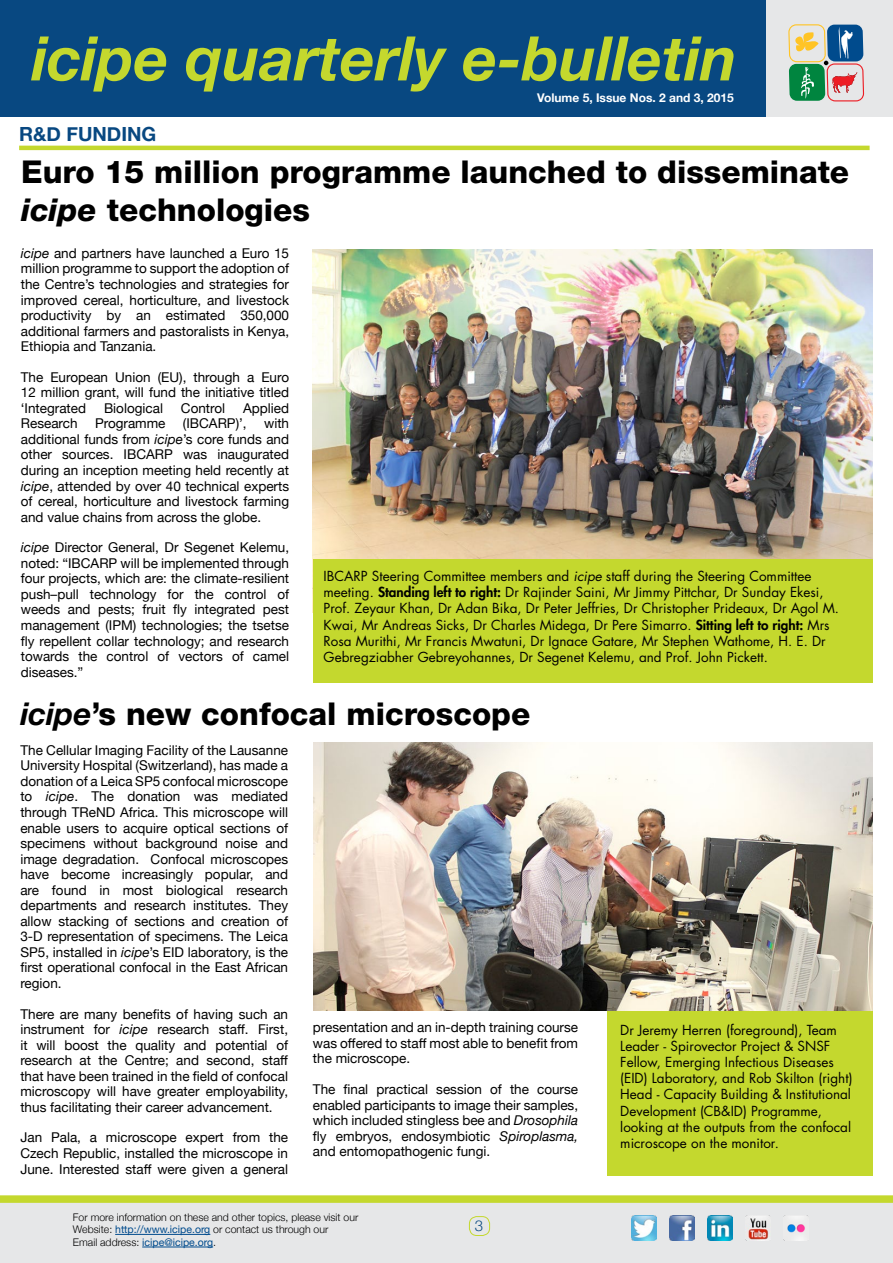
<style>
.page{position:relative;width:893px;height:1263px;background:#fff}
.page>*{position:absolute;margin:0;border:0;box-sizing:border-box;transform-origin:0 0}
.t1{font:italic 700 61.5px "Helvetica Neue";color:#c4d82e}
.t2{font:800 31.5px/37.8px "Helvetica Neue LT Std";color:#000}
.t3{font:700 19.5px "Helvetica Neue";color:#084881}
.t4{font:300 15px "Helvetica Neue";color:#084881}
.t5{font:13.5px/15.5px "Helvetica Neue";color:#000;text-align:justify}
.t6{font:13.5px/16.2px "Futura Std";color:#000}
.t7{font:700 12px "Helvetica Neue";color:#fff}
.t8{font:300 10.5px/12.6px "Helvetica Neue";color:#000}
.s1{font-style:italic}
.s2{font-weight:800}
.s3{font-weight:700;font-style:italic}
.s4{font-weight:400;color:#004b8d}
</style>
<div class="page">
<div style="left:756px;top:0;width:137px;height:117px;background:#e6e7e8"></div>
<div style="left:0;top:0;width:765px;height:117px;background:#084881"></div>
<svg style="left:788px;top:24px;width:76px;height:77px"></svg>
<div style="left:0;top:1202px;width:893px;height:61px;background:#e6e7e8"></div>
<hr style="left:115px;top:1234px;width:95px;height:1px;background:#004b8d">
<hr style="left:142px;top:1247px;width:71px;height:1px;background:#004b8d">
<div style="left:0;top:1195px;width:893px;height:8px;background:#c4d82e"></div>
<div style="left:469px;top:1216px;width:21px;height:20px;border:1px solid #c4d82e;border-radius:7px"></div>
<img style="left:669px;top:1215px;width:26px;height:26px">
<img style="left:783px;top:1215px;width:25px;height:26px">
<img style="left:707px;top:1215px;width:26px;height:26px">
<img style="left:745px;top:1215px;width:25px;height:26px">
<img style="left:631px;top:1215px;width:26px;height:26px">
<img style="left:313px;top:249px;width:560px;height:364px">
<div style="left:313px;top:559px;width:559px;height:124px;background:#c4d82e"></div>
<div style="left:608px;top:1011px;width:265px;height:164px;background:#c4d82e"></div>
<img style="left:313px;top:742px;width:560px;height:269px">
<hr style="left:19px;top:146px;width:851px;height:4px;background:#c4d82e">
<h1 class="t1" style="left:32px;top:10px;width:707px">icipe quarterly e-bulletin</h1>
<p class="t7" style="left:537px;top:88px;width:198px">Volume 5, Issue Nos. 2 and 3, 2015</p>
<h3 class="t3" style="left:19px;top:119px;width:139px">R&amp;D FUN DING</h3>
<h2 class="t2" style="left:21px;top:153px;width:829px">Euro 15 million programme launched to disseminate <span class="s1">icipe</span> technologies</h2>
<p class="t5" style="left:21px;top:246px;width:270px"><span class="s1">icipe</span> and partners have launched a Euro 15 million programme to support the adoption of the Centre’s technologies and strategies for improved cereal, horticulture, and livestock productivity by an estimated 350,000 additional farmers and pastoralists in Kenya, Ethiopia and Tanzania.</p>
<p class="t5" style="left:21px;top:370px;width:270px">The European Union (EU), through a Euro 12 million grant, will fund the initiative titled ‘Integrated</p>
<p class="t5" style="left:104px;top:401px;width:60px">Biological</p>
<p class="t5" style="left:181px;top:401px;width:46px">Control</p>
<p class="t5" style="left:243px;top:401px;width:48px">Applied</p>
<p class="t5" style="left:21px;top:417px;width:58px">Research</p>
<p class="t5" style="left:95px;top:417px;width:72px">Programme</p>
<p class="t5" style="left:183px;top:417px;width:65px">(IBCARP)’,</p>
<p class="t5" style="left:21px;top:417px;width:270px;text-indent:243px">with additional funds from <span class="s1">icipe</span>’s core funds and other sources. IBCARP was inaugurated during an inception meeting held recently at <span class="s1">icipe</span>, attended by over 40 technical experts of cereal, horticulture and livestock farming and value chains from across the globe.</p>
<p class="t5" style="left:21px;top:541px;width:270px"><span class="s1">icipe</span> Director General, Dr Segenet Kelemu, noted: “IBCARP will be implemented through four projects, which are: the climate-resilient push–pull technology for the control of weeds and pests; fruit fly integrated pest management (IPM) technologies; the tsetse fly repellent collar technology; and research towards the control of vectors of camel diseases.”</p>
<p class="t6" style="left:324px;top:568px;width:517px">IBCARP Steering Committee members and <span class="s1">icipe</span> staff during the Steering Committee meeting. <span class="s2">Standing left to right:</span> Dr Rajinder Saini, Mr Jimmy Pittchar, Dr Sunday Ekesi, Prof. Zeyaur Khan, Dr Adan Bika, Dr Peter Jeffries, Dr Christopher Prideaux, Dr Agol M.<br>Kwai, Mr Andreas Sicks, Dr Charles Midega, Dr Pere Simarro. <span class="s2">Sitting left to right:</span> Mrs Rosa Murithi, Mr Francis Mwatuni, Dr Ignace Gatare, Mr Stephen Wathome, H. E. Dr Gebregziabher Gebreyohannes, Dr Segenet Kelemu, and Prof. John Pickett.</p>
<h2 class="t2" style="left:20px;top:694px;width:511px"><span class="s3">icipe</span>’s new confocal microscope</h2>
<p class="t5" style="left:20px;top:743px;width:269px">The Cellular Imaging Facility of the Lausanne University Hospital (Switzerland), has made a donation of a Leica SP5 confocal microscope to <span class="s1">icipe</span>. The donation was mediated through TReND Africa. This microscope will enable users to acquire optical sections of specimens without background noise and image degradation. Confocal microscopes have become increasingly popular, and are found in most biological research departments and research institutes. They allow stacking of sections and creation of 3-D representation of specimens. The Leica SP5, installed in <span class="s1">icipe</span>’s EID laboratory, is the first operational confocal in the East African region.</p>
<p class="t5" style="left:20px;top:1007px;width:269px">There are many benefits of having such an instrument for <span class="s1">icipe</span> research staff. First, it will boost the quality and potential of research at the Centre; and second, staff that have been trained in the field of confocal microscopy will have greater employability, thus facilitating their career advancement.</p>
<p class="t5" style="left:20px;top:1131px;width:269px">Jan Pala, a microscope expert from the Czech Republic, installed the microscope in June. Interested staff were given a general</p>
<p class="t5" style="left:313px;top:1020px;width:267px">presentation and an in-depth training course was offered to staff most able to benefit from the microscope.</p>
<p class="t5" style="left:313px;top:1082px;width:267px">The final practical session of the course enabled participants to image their samples, which included stingless bee and <span class="s1">Drosophila </span>fly embryos, endosymbiotic <span class="s1">Spiroplasma, </span>and entomopathogenic fungi.</p>
<p class="t8" style="left:73px;top:1210px;width:287px">For more information on these and other topics, please visit our<br>Website: <span class="s4">http://www.icipe.org</span> or contact us through our<br>Email address: <span class="s4">icipe@icipe.org</span>.</p>
<p class="t4" style="left:475px;top:1213px;width:10px">3</p>
<p class="t6" style="left:620px;top:1022px;width:234px">Dr Jeremy Herren (foreground), Team Leader - Spirovector Project &amp; SNSF Fellow, Emerging Infectious Diseases (EID) Laboratory, and Rob Skilton (right)<br>Head - Capacity Building &amp; Institutional Development (CB&amp;ID) Programme, looking at the outputs from the confocal microscope on the monitor.</p>
</div>
